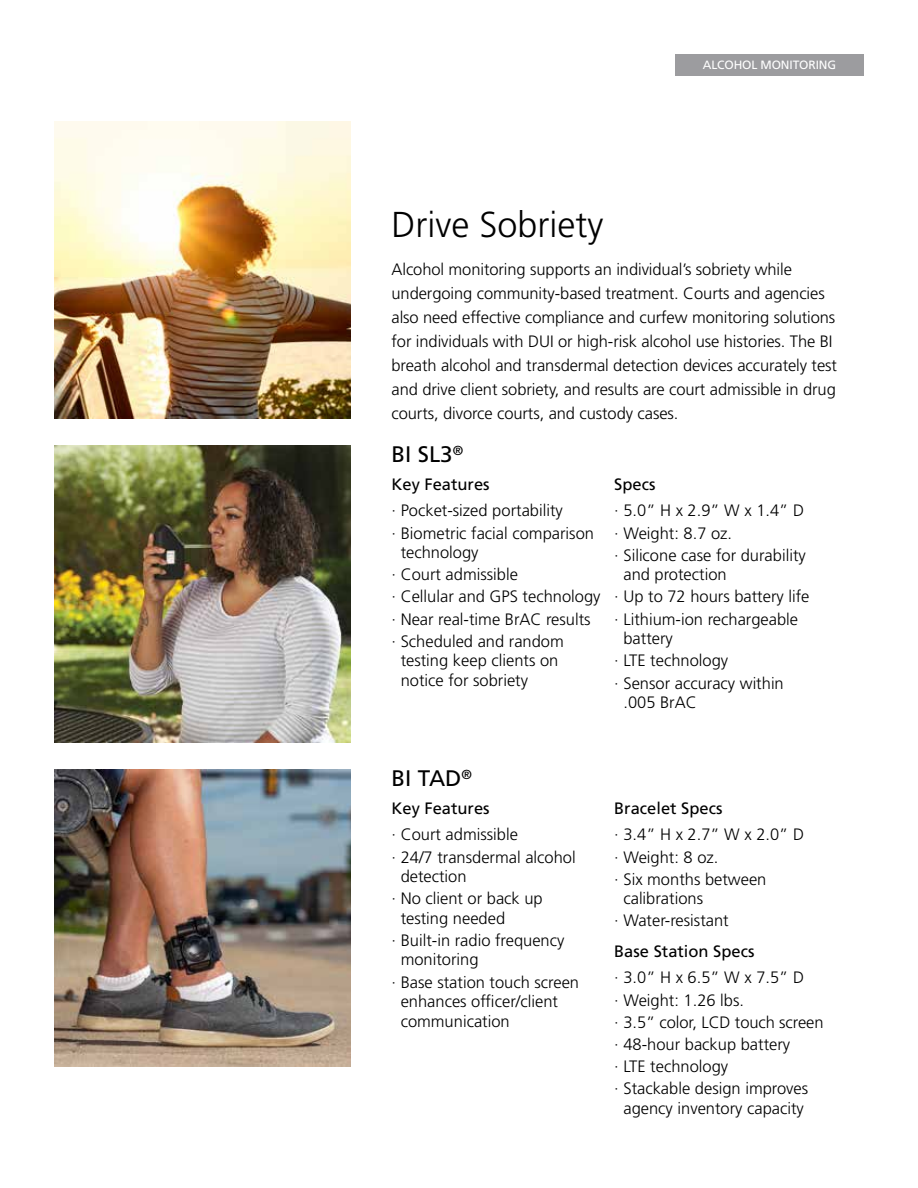
<style>
.page{position:relative;width:918px;height:1188px;background:#fff}
.page>*{position:absolute;margin:0;border:0;box-sizing:border-box;transform-origin:0 0}
.t1{font:300 36px "Frutiger LT Std";color:#000}
.t2{font:22.5px "Frutiger LT Std";color:#000}
.t3{font:300 16.5px/22.2px "Frutiger LT Std";color:#000}
.t4{font:16.5px "Frutiger LT Std";color:#000}
.t5{font:12px "Frutiger LT Std";letter-spacing:-.01em;color:#fff}
</style>
<div class="page">
<div style="left:675px;top:54px;width:189px;height:22px;background:#9c9c9f"></div>
<img style="left:54px;top:122px;width:297px;height:296px">
<img style="left:54px;top:770px;width:297px;height:296px">
<img style="left:54px;top:446px;width:297px;height:296px">
<p class="t5" style="left:703px;top:58px;width:135px">ALCOHOL MONITORING</p>
<h1 class="t1" style="left:392px;top:204px;width:213px">Drive Sobriety</h1>
<p class="t3" style="left:392px;top:257px;width:447px;line-height:24px">Alcohol monitoring supports an individual’s sobriety while undergoing community-based treatment. Courts and agencies also need effective compliance and curfew monitoring solutions for individuals with DUI or high-risk alcohol use histories. The BI breath alcohol and transdermal detection devices accurately test and drive client sobriety, and results are court admissible in drug courts, divorce courts, and custody cases.</p>
<h2 class="t2" style="left:392px;top:441px;width:73px">BI SL3<sup>®</sup></h2>
<p class="t4" style="left:392px;top:475px;width:100px">Key Features</p>
<p class="t3" style="left:392px;top:500px;width:204px">· Pocket-sized portability<br>· Biometric facial comparison</p>
<p class="t3" style="left:392px;top:542px;width:211px;text-indent:9px">technology<br>· Court admissible<br>· Cellular and GPS technology · Near real-time BrAC results<br>· Scheduled and random</p>
<p class="t3" style="left:401px;top:651px;width:159px;line-height:19.5px">testing keep clients on notice for sobriety</p>
<p class="t4" style="left:614px;top:475px;width:43px">Specs</p>
<p class="t3" style="left:614px;top:500px;width:193px">· 5.0” H x 2.9” W x 1.4” D · Weight: 8.7 oz.<br>· Silicone case for durability</p>
<p class="t3" style="left:614px;top:564px;width:197px;text-indent:9px">and protection<br>· Up to 72 hours battery life · Lithium-ion rechargeable</p>
<p class="t3" style="left:614px;top:628px;width:171px;text-indent:9px">battery<br>· LTE technology<br>· Sensor accuracy within</p>
<p class="t3" style="left:623px;top:691px;width:75px">.005 BrAC</p>
<h2 class="t2" style="left:392px;top:765px;width:82px">BI TAD<sup>®</sup></h2>
<p class="t4" style="left:392px;top:799px;width:100px">Key Features</p>
<p class="t3" style="left:392px;top:824px;width:186px">· Court admissible<br>· 24/7 transdermal alcohol</p>
<p class="t3" style="left:392px;top:866px;width:153px;text-indent:9px">detection<br>· No client or back up</p>
<p class="t3" style="left:392px;top:907px;width:174px;text-indent:9px">testing needed<br>· Built-in radio frequency</p>
<p class="t3" style="left:392px;top:949px;width:189px;text-indent:9px">monitoring<br>· Base station touch screen</p>
<p class="t3" style="left:401px;top:992px;width:159px;line-height:19.5px">enhances officer/client communication</p>
<p class="t4" style="left:614px;top:799px;width:110px">Bracelet Specs</p>
<p class="t3" style="left:614px;top:824px;width:191px">· 3.4” H x 2.7” W x 2.0” D · Weight: 8 oz.<br>· Six months between</p>
<p class="t3" style="left:614px;top:888px;width:116px;text-indent:9px">calibrations<br>· Water-resistant</p>
<p class="t4" style="left:614px;top:942px;width:142px">Base Station Specs</p>
<p class="t3" style="left:614px;top:967px;width:211px">· 3.0” H x 6.5” W x 7.5” D<br>· Weight: 1.26 lbs.<br>· 3.5” color, LCD touch screen · 48-hour backup battery<br>· LTE technology<br>· Stackable design improves</p>
<p class="t3" style="left:623px;top:1097px;width:182px">agency inventory capacity</p>
</div>
